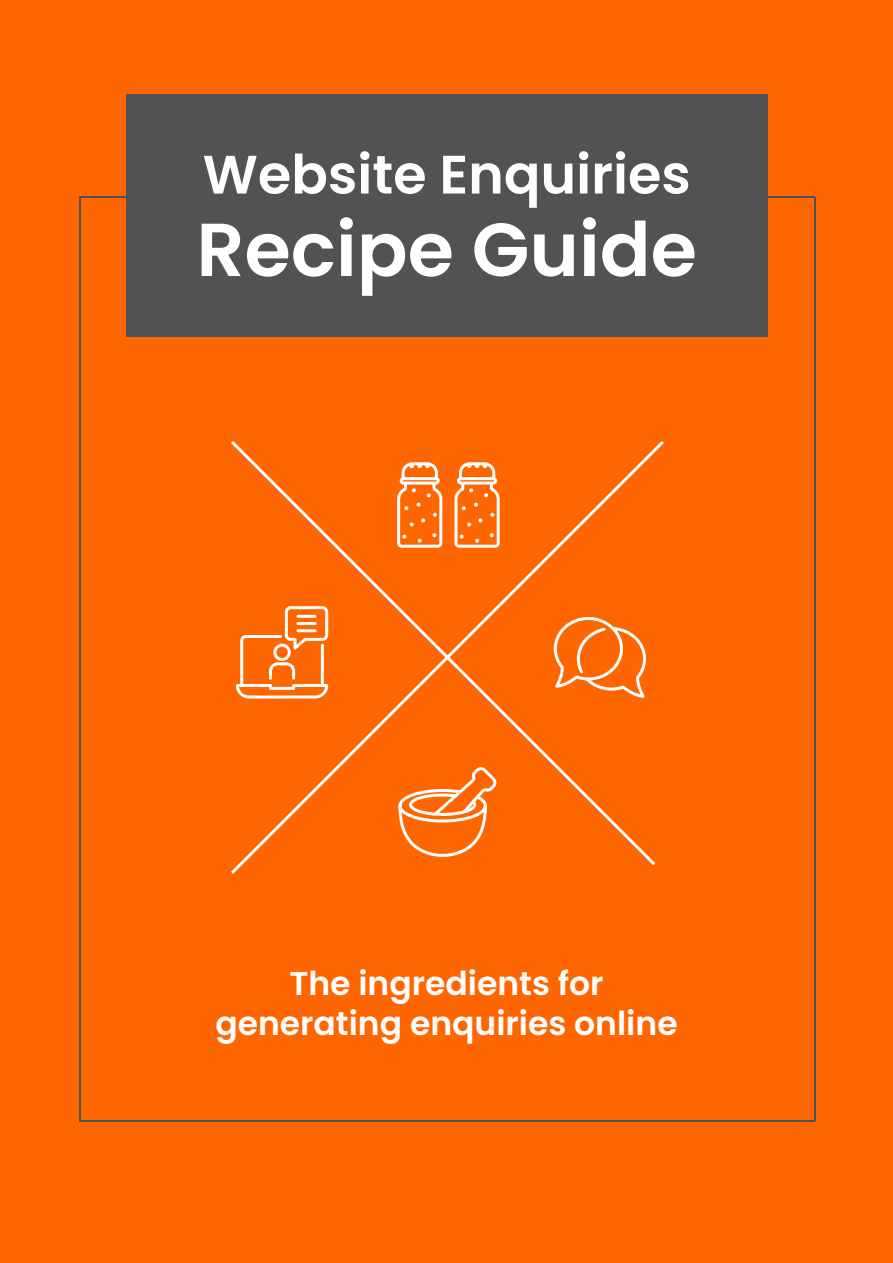
<style>
.page{position:relative;width:893px;height:1263px;background:#f60}
.page>*{position:absolute;margin:0;border:0;box-sizing:border-box;transform-origin:0 0}
.t1{font:600 75px "Poppins";color:#fff}
.t2{font:600 54px "Poppins";color:#fff}
.t3{font:600 33px/39.6px "Poppins";color:#fff;text-align:center}
</style>
<div class="page">
<hr style="left:99px;top:1120px;width:52px;height:1px;background:#525252">
<hr style="left:149px;top:1120px;width:52px;height:1px;background:#525252">
<hr style="left:200px;top:1120px;width:52px;height:1px;background:#525252">
<hr style="left:250px;top:1120px;width:52px;height:1px;background:#525252">
<hr style="left:301px;top:1120px;width:52px;height:1px;background:#525252">
<hr style="left:351px;top:1120px;width:52px;height:1px;background:#525252">
<hr style="left:402px;top:1120px;width:52px;height:1px;background:#525252">
<hr style="left:453px;top:1120px;width:52px;height:1px;background:#525252">
<hr style="left:503px;top:1120px;width:52px;height:1px;background:#525252">
<hr style="left:554px;top:1120px;width:52px;height:1px;background:#525252">
<hr style="left:604px;top:1120px;width:52px;height:1px;background:#525252">
<hr style="left:655px;top:1120px;width:52px;height:1px;background:#525252">
<hr style="left:705px;top:1120px;width:52px;height:1px;background:#525252">
<hr style="left:756px;top:1120px;width:52px;height:1px;background:#525252">
<svg style="left:79px;top:1113px;width:21px;height:9px"></svg>
<hr style="left:79px;top:1060px;width:2px;height:53px;background:#525252">
<hr style="left:79px;top:1010px;width:2px;height:52px;background:#525252">
<hr style="left:79px;top:959px;width:2px;height:52px;background:#525252">
<hr style="left:79px;top:909px;width:2px;height:52px;background:#525252">
<hr style="left:79px;top:858px;width:2px;height:52px;background:#525252">
<hr style="left:79px;top:808px;width:2px;height:52px;background:#525252">
<hr style="left:79px;top:757px;width:2px;height:52px;background:#525252">
<hr style="left:79px;top:706px;width:2px;height:53px;background:#525252">
<hr style="left:79px;top:656px;width:2px;height:52px;background:#525252">
<hr style="left:79px;top:605px;width:2px;height:52px;background:#525252">
<hr style="left:79px;top:555px;width:2px;height:52px;background:#525252">
<hr style="left:79px;top:504px;width:2px;height:52px;background:#525252">
<hr style="left:79px;top:454px;width:2px;height:52px;background:#525252">
<hr style="left:79px;top:403px;width:2px;height:52px;background:#525252">
<hr style="left:79px;top:352px;width:2px;height:53px;background:#525252">
<hr style="left:79px;top:302px;width:2px;height:52px;background:#525252">
<hr style="left:79px;top:251px;width:2px;height:52px;background:#525252">
<hr style="left:79px;top:201px;width:2px;height:52px;background:#525252">
<svg style="left:79px;top:197px;width:20px;height:4px"></svg>
<hr style="left:99px;top:197px;width:52px;height:1px;background:#525252">
<hr style="left:756px;top:197px;width:52px;height:1px;background:#525252">
<hr style="left:814px;top:1060px;width:1px;height:53px;background:#525252">
<hr style="left:814px;top:1010px;width:1px;height:52px;background:#525252">
<hr style="left:814px;top:959px;width:1px;height:52px;background:#525252">
<hr style="left:814px;top:909px;width:1px;height:52px;background:#525252">
<hr style="left:814px;top:858px;width:1px;height:52px;background:#525252">
<hr style="left:814px;top:808px;width:1px;height:52px;background:#525252">
<hr style="left:814px;top:757px;width:1px;height:52px;background:#525252">
<hr style="left:814px;top:706px;width:1px;height:53px;background:#525252">
<hr style="left:814px;top:656px;width:1px;height:52px;background:#525252">
<hr style="left:814px;top:605px;width:1px;height:52px;background:#525252">
<hr style="left:814px;top:555px;width:1px;height:52px;background:#525252">
<hr style="left:814px;top:504px;width:1px;height:52px;background:#525252">
<hr style="left:814px;top:454px;width:1px;height:52px;background:#525252">
<hr style="left:814px;top:403px;width:1px;height:52px;background:#525252">
<hr style="left:814px;top:352px;width:1px;height:53px;background:#525252">
<hr style="left:814px;top:302px;width:1px;height:52px;background:#525252">
<hr style="left:814px;top:251px;width:1px;height:52px;background:#525252">
<hr style="left:814px;top:201px;width:1px;height:52px;background:#525252">
<svg style="left:808px;top:197px;width:8px;height:5px"></svg>
<svg style="left:807px;top:1111px;width:9px;height:11px"></svg>
<svg style="left:231px;top:441px;width:433px;height:433px"></svg>
<svg style="left:396px;top:461px;width:48px;height:88px"></svg>
<svg style="left:453px;top:461px;width:48px;height:88px"></svg>
<svg style="left:234px;top:605px;width:414px;height:95px"></svg>
<div style="left:126px;top:94px;width:642px;height:242px;background:#525252"></div>
<h2 class="t2" style="left:203px;top:143px;width:490px">Website Enquiries</h2>
<h1 class="t1" style="left:196px;top:206px;width:502px">Recipe Guide</h1>
<p class="t3" style="left:215px;top:964px;width:464px">The ingredients for generating enquiries online</p>
</div>
